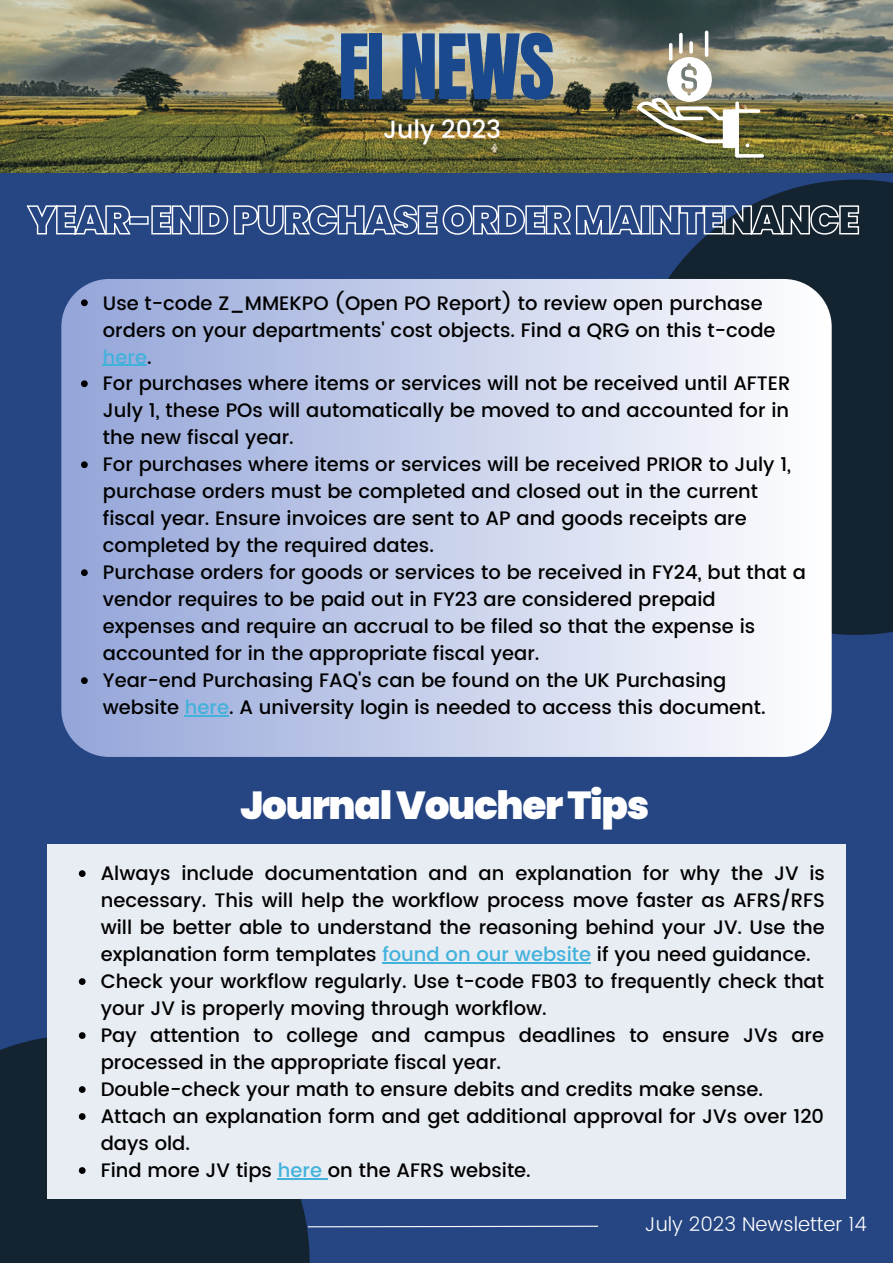
<style>
.page{position:relative;width:893px;height:1264px;background:#fff}
.page>*{position:absolute;margin:0;border:0;box-sizing:border-box;transform-origin:0 0}
.t1{font:76.5px "Anton";letter-spacing:-.02em;color:#1a498e}
.t2{font:900 39px "Poppins";letter-spacing:-.035em;color:#fff}
.t3{font:500 25.05px "Poppins";color:#fff}
.t4{font:300 19.95px "Poppins";color:#fff}
.t5{font:500 19.5px/27px "Poppins";color:#000}
.s1{color:#42b2db}
</style>
<div class="page">
<div style="left:0;top:0;width:892px;height:1262px;background:#254583"></div>
<div style="left:0;top:1034px;width:309px;height:228px;background:#142330"></div>
<svg style="left:668px;top:180px;width:224px;height:455px;background:#172739"></svg>
<svg style="left:307px;top:1225px;width:292px;height:2px"></svg>
<img style="left:0;top:0;width:892px;height:172px">
<svg style="left:668px;top:43px;width:4px;height:18px"></svg>
<hr style="left:679px;top:33px;width:3px;height:21px;background:#fff;border-radius:2px">
<svg style="left:689px;top:41px;width:4px;height:13px"></svg>
<svg style="left:704px;top:31px;width:4px;height:26px"></svg>
<img style="left:636px;top:57px;width:128px;height:101px">
<div style="left:61px;top:279px;width:770px;height:477px;background:linear-gradient(to right,#93a4d8,#fff);border-radius:48px"></div>
<svg style="left:81px;top:299px;width:7px;height:7px"></svg>
<hr style="left:103px;top:364px;width:44px;height:2px;background:#42b2db">
<svg style="left:81px;top:380px;width:7px;height:7px"></svg>
<svg style="left:81px;top:461px;width:7px;height:7px"></svg>
<svg style="left:81px;top:569px;width:7px;height:7px"></svg>
<svg style="left:81px;top:677px;width:7px;height:7px"></svg>
<hr style="left:185px;top:715px;width:44px;height:1px;background:#42b2db">
<svg style="left:26px;top:204px;width:833px;height:32px"></svg>
<div style="left:47px;top:844px;width:798px;height:354px;background:#e8ecf3"></div>
<svg style="left:79px;top:870px;width:7px;height:7px"></svg>
<hr style="left:382px;top:962px;width:209px;height:1px;background:#42b2db">
<svg style="left:79px;top:978px;width:7px;height:6px"></svg>
<svg style="left:79px;top:1032px;width:7px;height:6px"></svg>
<svg style="left:79px;top:1086px;width:7px;height:6px"></svg>
<svg style="left:79px;top:1113px;width:7px;height:6px"></svg>
<svg style="left:79px;top:1167px;width:7px;height:6px"></svg>
<hr style="left:278px;top:1178px;width:50px;height:1px;background:#42b2db">
<p class="t1" style="left:338px;top:12px;width:218px">FI NEWS</p>
<p class="t3" style="left:383px;top:112px;width:119px">July 2023</p>
<p class="t5" style="left:103px;top:289px;width:674px">Use t-code Z_MMEKPO (Open PO Report) to review open purchase orders on your departments' cost objects. Find a QRG on this t-code <span class="s1">here</span>.</p>
<p class="t5" style="left:103px;top:370px;width:689px;text-align:justify">For purchases where items or services will not be received until AFTER July 1, these POs will automatically be moved to and accounted for in the new fiscal year.</p>
<p class="t5" style="left:103px;top:451px;width:689px">For purchases where items or services will be received PRIOR to July 1, purchase orders must be completed and closed out in the current fiscal year. Ensure invoices are sent to AP and goods receipts are completed by the required dates.</p>
<p class="t5" style="left:103px;top:559px;width:704px">Purchase orders for goods or services to be received in FY24, but that a vendor requires to be paid out in FY23 are considered prepaid expenses and require an accrual to be filed so that the expense is accounted for in the appropriate fiscal year.</p>
<p class="t5" style="left:103px;top:667px;width:664px">Year-end Purchasing FAQ's can be found on the UK Purchasing website <span class="s1">here</span>. A university login is needed to access this document.</p>
<p class="t2" style="left:240px;top:777px;width:410px">JournalVoucherTips</p>
<p class="t5" style="left:101px;top:860px;width:725px;text-align:justify">Always include documentation and an explanation for why the JV is necessary. This will help the workflow process move faster as AFRS/RFS will be better able to understand the reasoning behind your JV. Use the explanation form templates <span class="s1">found on our website</span> if you need guidance.</p>
<p class="t5" style="left:101px;top:968px;width:724px">Check your workflow regularly. Use t-code FB03 to frequently check that your JV is properly moving through workflow.</p>
<p class="t5" style="left:101px;top:1022px;width:724px">Pay attention to college and campus deadlines to ensure JVs are processed in the appropriate fiscal year.</p>
<p class="t5" style="left:101px;top:1076px;width:663px">Double-check your math to ensure debits and credits make sense.</p>
<p class="t5" style="left:101px;top:1103px;width:724px">Attach an explanation form and get additional approval for JVs over 120 days old.</p>
<p class="t5" style="left:101px;top:1156px;width:431px">Find more JV tips <span class="s1">here</span> on the AFRS website.</p>
<p class="t4" style="left:645px;top:1212px;width:223px">July 2023 Newsletter 14</p>
</div>
